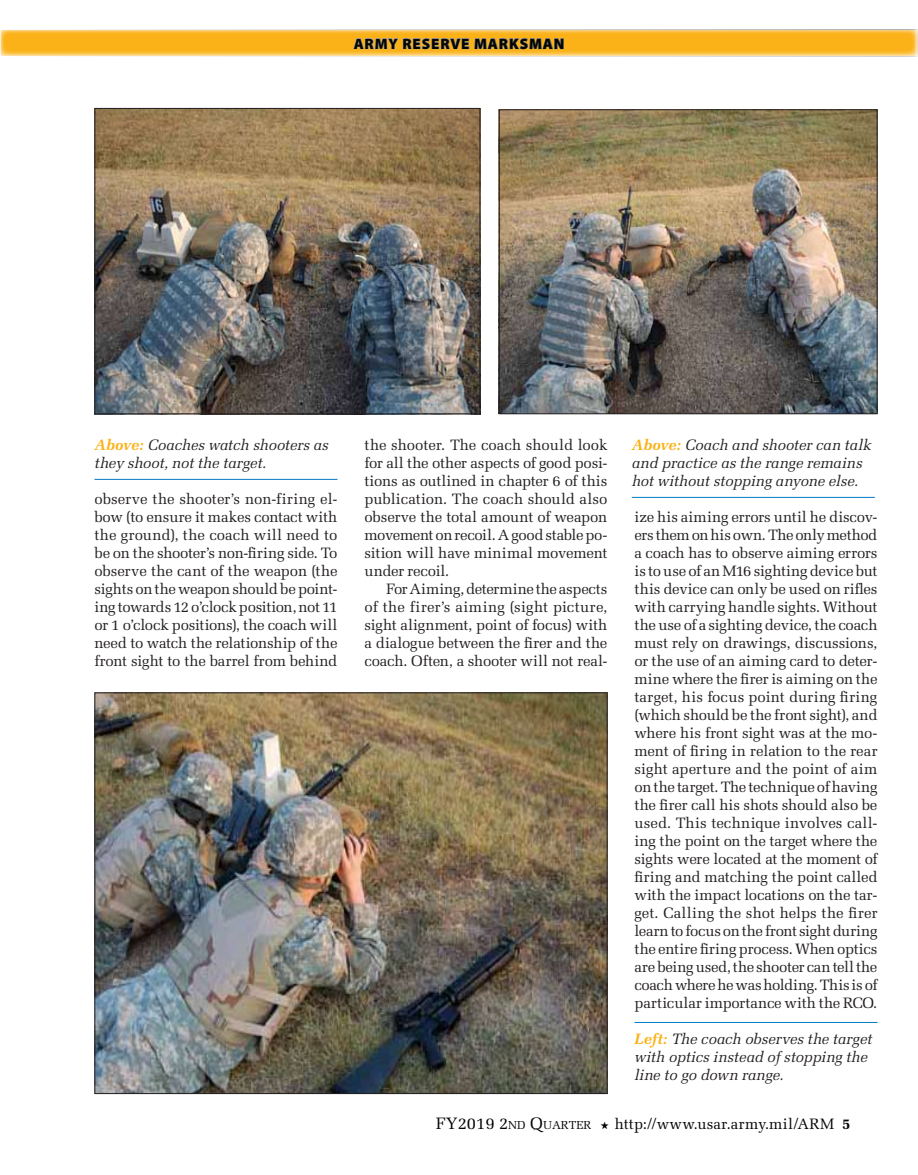
<style>
.page{position:relative;width:918px;height:1175px;background:#fff}
.page>*{position:absolute;margin:0;border:0;box-sizing:border-box;transform-origin:0 0}
.t1{font:15px/18px "Melior LT Std";letter-spacing:-.015em;color:#231f20;text-align:justify}
.t2{font:italic 15px/18px "Melior LT Std";letter-spacing:-.005em;color:#231f20}
.t3{font:15px "Melior LT Std";letter-spacing:.02em;color:#040503}
.t4{font:900 15px "Myriad Pro";letter-spacing:.06em;color:#040503}
.s1{font-weight:700;color:#fbb218}
.s2{font-size:16.5px}
.s3{font-size:11.55px}
</style>
<div class="page">
<svg style="left:2px;top:32px;width:914px;height:23px;background:#fbb523"></svg>
<svg style="left:353px;top:38px;width:211px;height:12px;background:#d1a64b"></svg>
<div style="left:0;top:30px;width:918px;height:27px;border:1px solid #fff"></div>
<img style="left:96px;top:694px;width:510px;height:398px">
<img style="left:96px;top:110px;width:382px;height:302px">
<div style="left:94px;top:108px;width:386px;height:306px;border:1px solid #231f20"></div>
<hr style="left:634px;top:1022px;width:244px;height:1px;background:#0079c2">
<hr style="left:94px;top:479px;width:244px;height:1px;background:#0079c2">
<img style="left:501px;top:111px;width:375px;height:301px">
<div style="left:499px;top:109px;width:379px;height:305px;border:1px solid #231f20"></div>
<hr style="left:632px;top:497px;width:243px;height:1px;background:#0079c2">
<p class="t4" style="left:354px;top:34px;width:212px">ARMY RESERVE MARKSMAN</p>
<p class="t2" style="left:94px;top:436px;width:236px"><span class="s1">Above:</span> Coaches watch shooters as they shoot, not the target.</p>
<p class="t2" style="left:632px;top:436px;width:241px"><span class="s1">Above:</span> Coach and shooter can talk and practice as the range remains hot without stopping anyone else.</p>
<p class="t1" style="left:364px;top:436px;width:245px">the shooter. The coach should look for all the other aspects of good posi&shy;tions as outlined in chapter 6 of this publication. The coach should also observe the total amount of weapon movement on recoil. A good stable po&shy;sition will have minimal movement under recoil.</p>
<p class="t1" style="left:364px;top:580px;width:245px;text-indent:22px">For Aiming, determine the aspects of the firer’s aiming (sight picture, sight alignment, point of focus) with a dialogue between the firer and the coach. Often, a shooter will not real-</p>
<p class="t1" style="left:94px;top:490px;width:245px">observe the shooter’s non-firing el&shy;bow (to ensure it makes contact with the ground), the coach will need to be on the shooter’s non-firing side. To observe the cant of the weapon (the sights on the weapon should be point&shy;ing towards 12 o’clock position, not 11 or 1 o’clock positions), the coach will need to watch the relationship of the front sight to the barrel from behind</p>
<p class="t1" style="left:634px;top:508px;width:245px">ize his aiming errors until he discov&shy;ers them on his own. The only method a coach has to observe aiming errors is to use of an M16 sighting device but this device can only be used on rifles with carrying handle sights. Without the use of a sighting device, the coach must rely on drawings, discussions, or the use of an aiming card to deter&shy;mine where the firer is aiming on the target, his focus point during firing (which should be the front sight), and where his front sight was at the mo&shy;ment of firing in relation to the rear sight aperture and the point of aim on the target. The technique of having the firer call his shots should also be used. This technique involves call&shy;ing the point on the target where the sights were located at the moment of firing and matching the point called with the impact locations on the tar&shy;get. Calling the shot helps the firer learn to focus on the front sight during the entire firing process. When optics are being used, the shooter can tell the coach where he was holding. This is of particular importance with the RCO.</p>
<p class="t2" style="left:634px;top:1030px;width:239px"><span class="s1">Left:</span> The coach observes the target with optics instead of stopping the line to go down range.</p>
<p class="t3" style="left:436px;top:1114px;width:400px"><span class="s2">FY2019 2</span><span class="s3">nd</span> <span class="s2">Q</span><span class="s3">uarter</span> ★ http://www.usar.army.mil/ARM</p>
</div>
